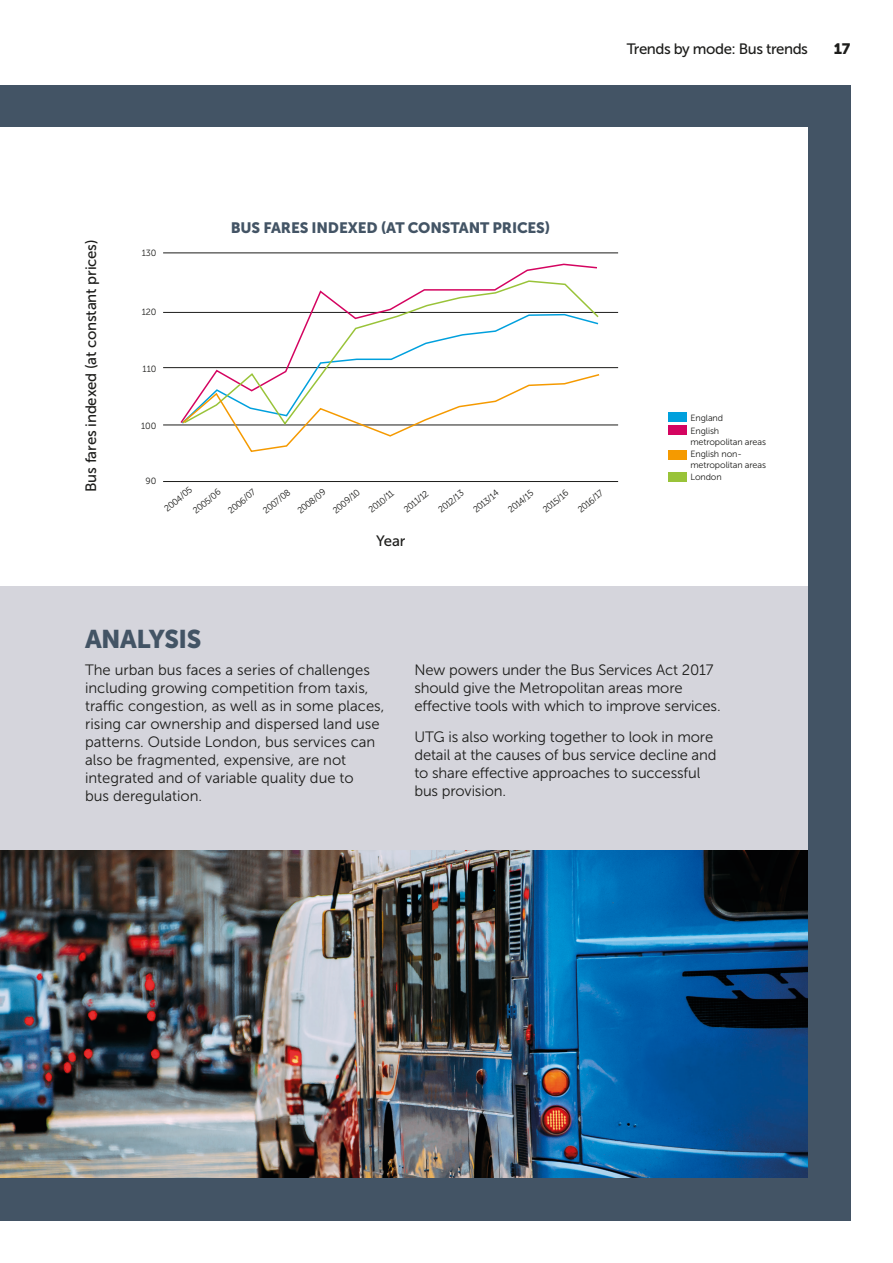
<style>
.page{position:relative;width:893px;height:1263px;background:#fff}
.page>*{position:absolute;margin:0;border:0;box-sizing:border-box;transform-origin:0 0}
.t1{font:25.5px "Museo Sans 900";letter-spacing:-.02em;color:#435465}
.t2{font:15px/18px "Museo Sans 300";color:#1d1d1b}
.t3{font:15px "Museo Sans 500";letter-spacing:-.01em;color:#1d1d1b}
.t4{font:15px "Museo Sans 900";letter-spacing:-.01em;color:#435465}
.t5{font:15px "Museo Sans 500";letter-spacing:-.03em;color:#1d1d1b}
.t6{font:15px "Museo Sans 900";color:#1d1d1b}
.t7{font:9px/10.8px "Museo Sans 300";letter-spacing:-.01em;color:#1d1d1b}
</style>
<div class="page">
<div style="left:0;top:85px;width:850px;height:1135px;background:#435465"></div>
<div style="left:0;top:128px;width:808px;height:689px;background:#fff"></div>
<hr style="left:163px;top:253px;width:455px;height:1px;background:#1d1d1b">
<hr style="left:163px;top:312px;width:455px;height:1px;background:#1d1d1b">
<hr style="left:163px;top:367px;width:455px;height:1px;background:#1d1d1b">
<hr style="left:163px;top:425px;width:455px;height:1px;background:#1d1d1b">
<hr style="left:163px;top:481px;width:455px;height:1px;background:#1d1d1b">
<div style="left:668px;top:450px;width:19px;height:9px;background:#f59a00"></div>
<div style="left:668px;top:472px;width:19px;height:9px;background:#99c339"></div>
<div style="left:668px;top:413px;width:19px;height:9px;background:#00a0dd"></div>
<div style="left:668px;top:426px;width:19px;height:9px;background:#d40460"></div>
<svg style="left:182px;top:280px;width:418px;height:93px"></svg>
<svg style="left:181px;top:373px;width:420px;height:79px"></svg>
<img style="left:0;top:850px;width:808px;height:328px">
<div style="left:0;top:586px;width:808px;height:264px;background:#d5d5dc"></div>
<p class="t5" style="left:627px;top:40px;width:183px">Trends by mode: Bus trends</p>
<p class="t6" style="left:834px;top:40px;width:18px">17</p>
<p class="t3" style="left:83px;top:492px;width:254px;rotate:-90deg">Bus fares indexed (at constant prices)</p>
<p class="t7" style="left:142px;top:248px;width:16px">130</p>
<p class="t4" style="left:231px;top:219px;width:321px">BUS FARES INDEXED (AT CONSTANT PRICES)</p>
<p class="t7" style="left:142px;top:306px;width:16px">120</p>
<p class="t7" style="left:143px;top:363px;width:15px">110</p>
<p class="t7" style="left:141px;top:420px;width:17px">100</p>
<p class="t7" style="left:146px;top:476px;width:12px">90</p>
<p class="t7" style="left:162px;top:506px;width:35px;rotate:-40deg">2004/05</p>
<p class="t7" style="left:191px;top:508px;width:35px;rotate:-40deg">2005/06</p>
<p class="t7" style="left:226px;top:508px;width:34px;rotate:-40deg">2006/07</p>
<p class="t7" style="left:261px;top:508px;width:34px;rotate:-40deg">2007/08</p>
<p class="t7" style="left:295px;top:508px;width:35px;rotate:-40deg">2008/09</p>
<p class="t7" style="left:331px;top:508px;width:34px;rotate:-40deg">2009/10</p>
<p class="t7" style="left:367px;top:507px;width:31px;rotate:-40deg">2010/11</p>
<p class="t7" style="left:402px;top:507px;width:31px;rotate:-40deg">2011/12</p>
<p class="t7" style="left:436px;top:507px;width:32px;rotate:-40deg">2012/13</p>
<p class="t7" style="left:471px;top:507px;width:32px;rotate:-40deg">2013/14</p>
<p class="t7" style="left:506px;top:507px;width:32px;rotate:-40deg">2014/15</p>
<p class="t7" style="left:541px;top:507px;width:32px;rotate:-40deg">2015/16</p>
<p class="t7" style="left:576px;top:507px;width:31px;rotate:-40deg">2016/17</p>
<p class="t3" style="left:376px;top:533px;width:31px">Year</p>
<p class="t7" style="left:690px;top:412px;width:34px">England</p>
<p class="t7" style="left:690px;top:425px;width:77px">English metropolitan areas</p>
<p class="t7" style="left:690px;top:449px;width:77px">English non&shy;metropolitan areas</p>
<p class="t7" style="left:690px;top:472px;width:33px">London</p>
<p class="t1" style="left:85px;top:625px;width:118px">ANALYSIS</p>
<p class="t2" style="left:85px;top:661px;width:301px">The urban bus faces a series of challenges including growing competition from taxis, traffic congestion, as well as in some places, rising car ownership and dispersed land use patterns. Outside London, bus services can also be fragmented, expensive, are not integrated and of variable quality due to<br>bus deregulation.</p>
<p class="t2" style="left:414px;top:661px;width:308px">New powers under the Bus Services Act 2017 should give the Metropolitan areas more effective tools with which to improve services.</p>
<p class="t2" style="left:414px;top:728px;width:304px">UTG is also working together to look in more detail at the causes of bus service decline and to share effective approaches to successful bus provision.</p>
</div>
